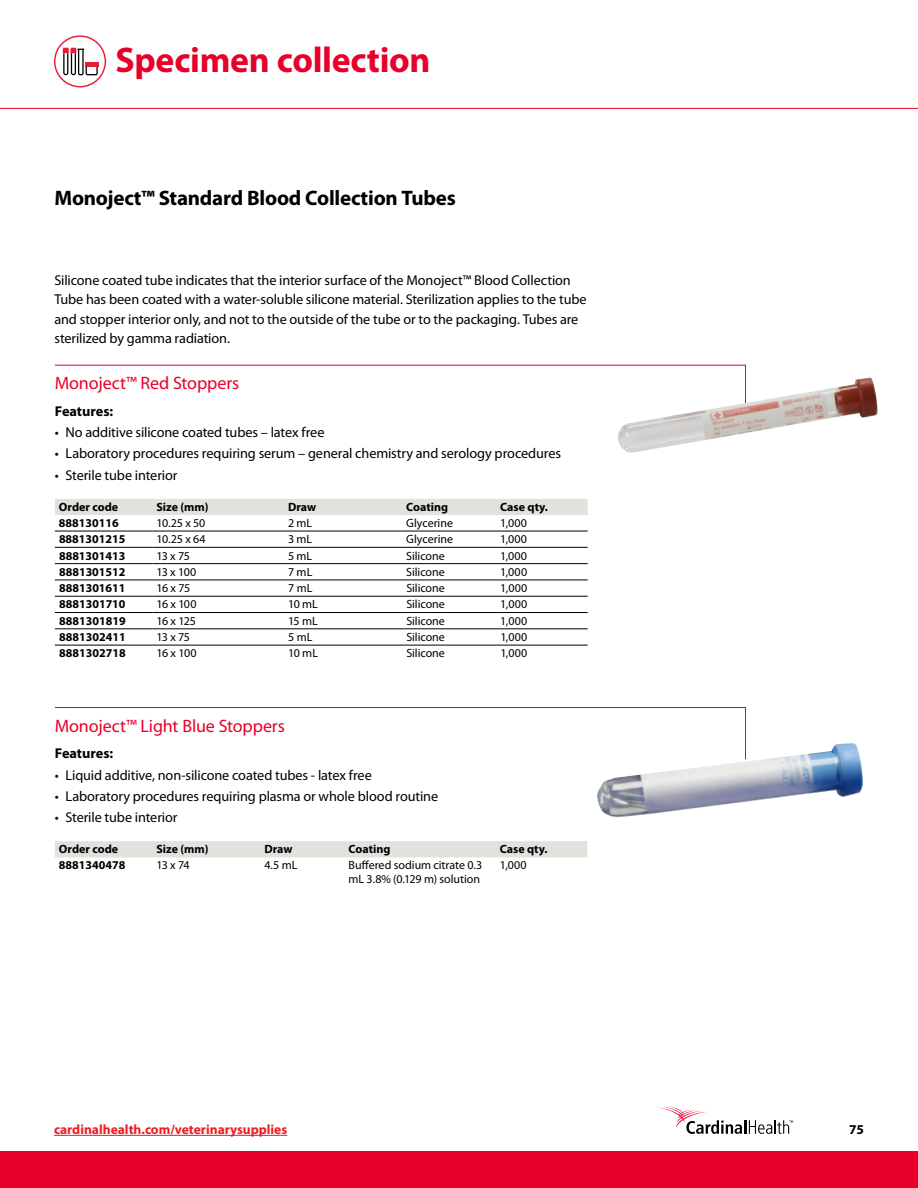
<style>
.page{position:relative;width:918px;height:1188px;background:#fff}
.page>*{position:absolute;margin:0;border:0;box-sizing:border-box;transform-origin:0 0}
.t1{font:700 35.85px "Myriad Pro";letter-spacing:-.01em;color:#e8002a}
.t2{font:700 21px "Myriad Pro";letter-spacing:-.01em;color:#000}
.t3{font:18px "Myriad Pro";letter-spacing:-.005em;color:#e8002a}
.t4{font:14.25px/19.5px "Myriad Pro";letter-spacing:-.01em;color:#000}
.t5{font:700 14.25px "Myriad Pro";color:#000}
.t6{font:700 13.5px "Myriad Pro";color:#ed1d24}
.t7{font:700 13.5px "Myriad Pro";color:#000}
.t8{font:12px/13.5px "Myriad Pro";letter-spacing:-.005em;color:#000}
.t9{font:700 12px "Myriad Pro";color:#000}
</style>
<div class="page">
<svg style="left:54px;top:35px;width:52px;height:52px"></svg>
<svg style="left:658px;top:1106px;width:135px;height:28px"></svg>
<hr style="left:54px;top:1135px;width:233px;height:1px;background:#ed1d24">
<div style="left:0;top:1151px;width:918px;height:37px;background:#e8002a"></div>
<hr style="left:0;top:108px;width:918px;height:1px;background:#e9002b">
<svg style="left:54px;top:364px;width:692px;height:14px"></svg>
<svg style="left:54px;top:707px;width:692px;height:36px"></svg>
<img style="left:618px;top:378px;width:260px;height:75px">
<div style="left:55px;top:499px;width:533px;height:16px;background:#e3e1dc"></div>
<hr style="left:55px;top:531px;width:97px;height:1px;background:#000">
<hr style="left:55px;top:547px;width:97px;height:1px;background:#000">
<hr style="left:55px;top:563px;width:97px;height:1px;background:#000">
<hr style="left:55px;top:580px;width:97px;height:1px;background:#000">
<hr style="left:55px;top:596px;width:97px;height:1px;background:#000">
<hr style="left:55px;top:612px;width:97px;height:1px;background:#000">
<hr style="left:55px;top:629px;width:97px;height:1px;background:#000">
<hr style="left:496px;top:629px;width:92px;height:1px;background:#000">
<hr style="left:55px;top:645px;width:97px;height:1px;background:#000">
<hr style="left:152px;top:628px;width:132px;height:1px;background:#000">
<hr style="left:284px;top:628px;width:118px;height:1px;background:#000">
<hr style="left:402px;top:628px;width:94px;height:1px;background:#000">
<hr style="left:152px;top:531px;width:132px;height:1px;background:#000">
<hr style="left:284px;top:531px;width:118px;height:1px;background:#000">
<hr style="left:402px;top:531px;width:94px;height:1px;background:#000">
<hr style="left:152px;top:547px;width:132px;height:1px;background:#000">
<hr style="left:284px;top:547px;width:118px;height:1px;background:#000">
<hr style="left:402px;top:547px;width:94px;height:1px;background:#000">
<hr style="left:152px;top:563px;width:132px;height:1px;background:#000">
<hr style="left:284px;top:563px;width:118px;height:1px;background:#000">
<hr style="left:402px;top:563px;width:94px;height:1px;background:#000">
<hr style="left:152px;top:580px;width:132px;height:1px;background:#000">
<hr style="left:284px;top:580px;width:118px;height:1px;background:#000">
<hr style="left:402px;top:580px;width:94px;height:1px;background:#000">
<hr style="left:152px;top:596px;width:132px;height:1px;background:#000">
<hr style="left:284px;top:596px;width:118px;height:1px;background:#000">
<hr style="left:402px;top:596px;width:94px;height:1px;background:#000">
<hr style="left:152px;top:612px;width:132px;height:1px;background:#000">
<hr style="left:284px;top:612px;width:118px;height:1px;background:#000">
<hr style="left:402px;top:612px;width:94px;height:1px;background:#000">
<hr style="left:152px;top:645px;width:132px;height:1px;background:#000">
<hr style="left:284px;top:645px;width:118px;height:1px;background:#000">
<hr style="left:402px;top:645px;width:94px;height:1px;background:#000">
<hr style="left:496px;top:531px;width:92px;height:1px;background:#000">
<hr style="left:496px;top:547px;width:92px;height:1px;background:#000">
<hr style="left:496px;top:563px;width:92px;height:1px;background:#000">
<hr style="left:496px;top:580px;width:92px;height:1px;background:#000">
<hr style="left:496px;top:596px;width:92px;height:1px;background:#000">
<hr style="left:496px;top:612px;width:92px;height:1px;background:#000">
<hr style="left:496px;top:645px;width:92px;height:1px;background:#000">
<div style="left:55px;top:841px;width:532px;height:16px;background:#e3e1dc"></div>
<img style="left:597px;top:743px;width:266px;height:75px">
<h1 class="t1" style="left:116px;top:40px;width:316px">Specimen collection</h1>
<h2 class="t2" style="left:54px;top:186px;width:403px">Monoject™ Standard Blood Collection Tubes</h2>
<p class="t4" style="left:54px;top:271px;width:534px">Silicone coated tube indicates that the interior surface of the Monoject™ Blood Collection Tube has been coated with a water-soluble silicone material. Sterilization applies to the tube and stopper interior only, and not to the outside of the tube or to the packaging. Tubes are sterilized by gamma radiation.</p>
<p class="t3" style="left:55px;top:373px;width:186px">Monoject™ Red Stoppers</p>
<p class="t5" style="left:55px;top:403px;width:60px">Features:</p>
<p class="t4" style="left:55px;top:423px;width:271px">• No additive silicone coated tubes – latex free</p>
<p class="t4" style="left:55px;top:444px;width:508px">• Laboratory procedures requiring serum – general chemistry and serology procedures</p>
<p class="t4" style="left:55px;top:465px;width:124px">• Sterile tube interior</p>
<p class="t9" style="left:59px;top:500px;width:61px">Order code</p>
<p class="t9" style="left:156px;top:500px;width:54px">Size (mm)</p>
<p class="t9" style="left:288px;top:500px;width:30px">Draw</p>
<p class="t9" style="left:406px;top:500px;width:43px">Coating</p>
<p class="t9" style="left:500px;top:500px;width:49px">Case qty.</p>
<p class="t9" style="left:59px;top:516px;width:61px">888130116</p>
<p class="t8" style="left:156px;top:516px;width:50px">10.25 x 50</p>
<p class="t8" style="left:288px;top:516px;width:26px">2 mL</p>
<p class="t8" style="left:406px;top:516px;width:48px">Glycerine</p>
<p class="t8" style="left:500px;top:516px;width:28px">1,000</p>
<p class="t9" style="left:59px;top:532px;width:68px">8881301215</p>
<p class="t8" style="left:156px;top:533px;width:51px">10.25 x 64</p>
<p class="t8" style="left:288px;top:533px;width:26px">3 mL</p>
<p class="t8" style="left:406px;top:533px;width:48px">Glycerine</p>
<p class="t8" style="left:500px;top:533px;width:28px">1,000</p>
<p class="t9" style="left:59px;top:549px;width:68px">8881301413</p>
<p class="t8" style="left:156px;top:549px;width:35px">13 x 75</p>
<p class="t8" style="left:288px;top:549px;width:26px">5 mL</p>
<p class="t8" style="left:406px;top:549px;width:40px">Silicone</p>
<p class="t8" style="left:500px;top:549px;width:28px">1,000</p>
<p class="t9" style="left:59px;top:565px;width:68px">8881301512</p>
<p class="t8" style="left:157px;top:565px;width:41px">13 x 100</p>
<p class="t8" style="left:288px;top:565px;width:26px">7 mL</p>
<p class="t8" style="left:406px;top:565px;width:40px">Silicone</p>
<p class="t8" style="left:500px;top:565px;width:28px">1,000</p>
<p class="t9" style="left:59px;top:581px;width:68px">8881301611</p>
<p class="t8" style="left:157px;top:582px;width:35px">16 x 75</p>
<p class="t8" style="left:288px;top:582px;width:26px">7 mL</p>
<p class="t8" style="left:406px;top:582px;width:40px">Silicone</p>
<p class="t8" style="left:500px;top:582px;width:28px">1,000</p>
<p class="t9" style="left:59px;top:598px;width:68px">8881301710</p>
<p class="t8" style="left:157px;top:598px;width:41px">16 x 100</p>
<p class="t8" style="left:288px;top:598px;width:31px">10 mL</p>
<p class="t8" style="left:406px;top:598px;width:40px">Silicone</p>
<p class="t8" style="left:500px;top:598px;width:28px">1,000</p>
<p class="t9" style="left:59px;top:614px;width:68px">8881301819</p>
<p class="t8" style="left:157px;top:614px;width:41px">16 x 125</p>
<p class="t8" style="left:288px;top:614px;width:31px">15 mL</p>
<p class="t8" style="left:406px;top:614px;width:40px">Silicone</p>
<p class="t8" style="left:500px;top:614px;width:28px">1,000</p>
<p class="t9" style="left:59px;top:630px;width:68px">8881302411</p>
<p class="t8" style="left:157px;top:630px;width:35px">13 x 75</p>
<p class="t8" style="left:288px;top:630px;width:26px">5 mL</p>
<p class="t8" style="left:406px;top:630px;width:40px">Silicone</p>
<p class="t8" style="left:500px;top:630px;width:28px">1,000</p>
<p class="t9" style="left:59px;top:647px;width:68px">8881302718</p>
<p class="t8" style="left:157px;top:647px;width:41px">16 x 100</p>
<p class="t8" style="left:288px;top:647px;width:31px">10 mL</p>
<p class="t8" style="left:406px;top:647px;width:40px">Silicone</p>
<p class="t8" style="left:500px;top:647px;width:28px">1,000</p>
<p class="t3" style="left:55px;top:716px;width:232px">Monoject™ Light Blue Stoppers</p>
<p class="t5" style="left:55px;top:746px;width:60px">Features:</p>
<p class="t4" style="left:55px;top:765px;width:319px">• Liquid additive, non-silicone coated tubes - latex free</p>
<p class="t4" style="left:55px;top:787px;width:385px">• Laboratory procedures requiring plasma or whole blood routine</p>
<p class="t4" style="left:55px;top:808px;width:124px">• Sterile tube interior</p>
<p class="t9" style="left:59px;top:843px;width:61px">Order code</p>
<p class="t9" style="left:156px;top:843px;width:54px">Size (mm)</p>
<p class="t9" style="left:264px;top:843px;width:30px">Draw</p>
<p class="t9" style="left:349px;top:843px;width:43px">Coating</p>
<p class="t9" style="left:500px;top:843px;width:49px">Case qty.</p>
<p class="t9" style="left:59px;top:859px;width:68px">8881340478</p>
<p class="t8" style="left:156px;top:859px;width:35px">13 x 74</p>
<p class="t8" style="left:264px;top:859px;width:34px">4.5 mL</p>
<p class="t8" style="left:349px;top:859px;width:135px">Buffered sodium citrate 0.3 mL 3.8% (0.129 m) solution</p>
<p class="t8" style="left:500px;top:859px;width:28px">1,000</p>
<p class="t6" style="left:54px;top:1122px;width:235px">cardinalhealth.com/veterinarysupplies</p>
<p class="t7" style="left:849px;top:1122px;width:16px">75</p>
</div>
